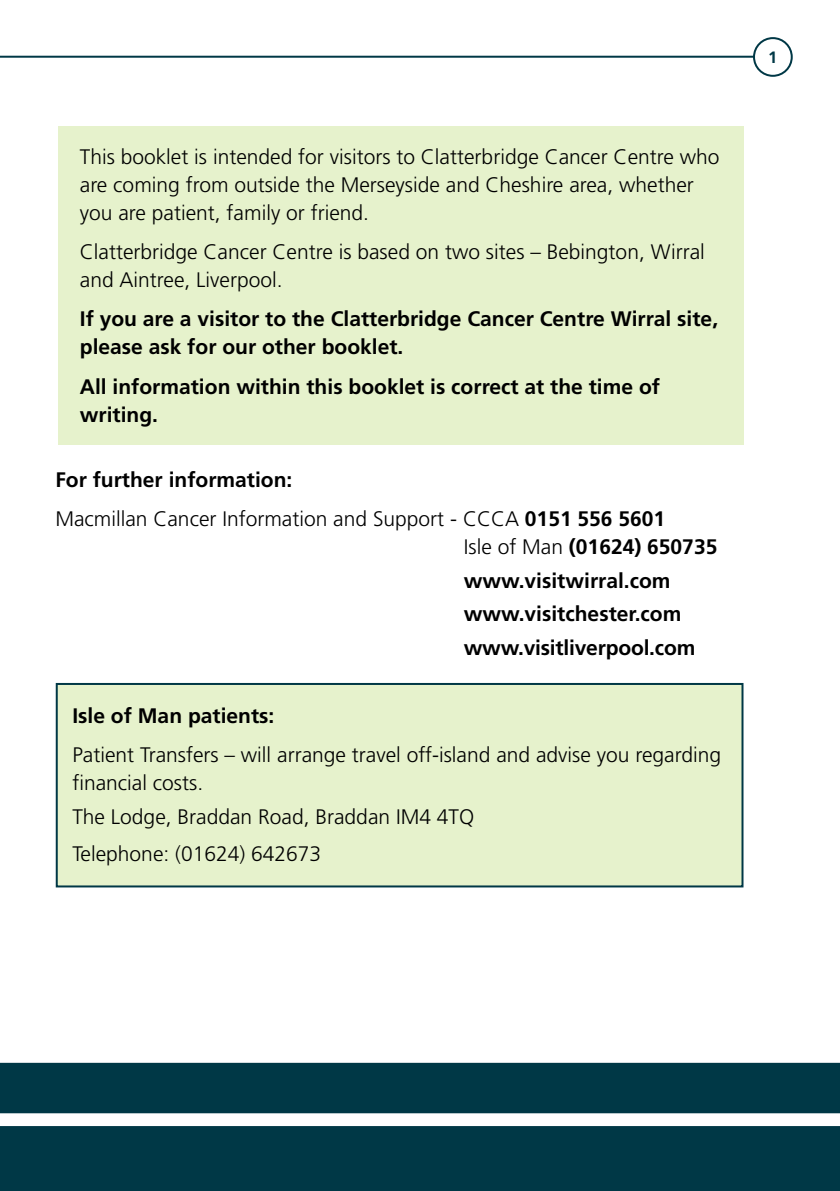
<style>
.page{position:relative;width:840px;height:1191px;background:#fff}
.page>*{position:absolute;margin:0;border:0;box-sizing:border-box;transform-origin:0 0}
.t1{font:300 21px/28px "Frutiger";color:#000}
.t2{font:700 21px/33.6px "Frutiger";color:#000}
.t3{font:700 16.4px "Frutiger";color:#003846}
.s1{font-weight:700}
.s2{font-weight:300}
</style>
<div class="page">
<div style="left:0;top:1062px;width:839px;height:129px;background:#003846"></div>
<svg style="left:0;top:1113px;width:839px;height:13px"></svg>
<div style="left:56px;top:683px;width:687px;height:204px;background:#e6f2cc;border:2px solid #003846"></div>
<div style="left:752px;top:37px;width:40px;height:40px;border:2px solid #003846;border-radius:50%"></div>
<hr style="left:0;top:56px;width:754px;height:2px;background:#003846">
<div style="left:58px;top:126px;width:685px;height:318px;background:#e6f2cc"></div>
<p class="t1" style="left:80px;top:142px;width:641px">This booklet is intended for visitors to Clatterbridge Cancer Centre who are coming from outside the Merseyside and Cheshire area, whether you are patient, family or friend.</p>
<p class="t1" style="left:80px;top:238px;width:626px">Clatterbridge Cancer Centre is based on two sites – Bebington, Wirral and Aintree, Liverpool.</p>
<p class="t2" style="left:80px;top:305px;width:639px;line-height:28px">If you are a visitor to the Clatterbridge Cancer Centre Wirral site, please ask for our other booklet.</p>
<p class="t2" style="left:80px;top:372px;width:581px;line-height:28px">All information within this booklet is correct at the time of writing.</p>
<p class="t1" style="left:55px;top:459px;width:611px;line-height:39.4px"><span class="s1">For further information:<br></span>Macmillan Cancer Information and Support - CCCA <span class="s1">0151 556 5601</span></p>
<p class="t2" style="left:463px;top:530px;width:255px"><span class="s2">Isle of Man</span> (01624) 650735 www.visitwirral.com www.visitchester.com www.visitliverpool.com</p>
<p class="t2" style="left:72px;top:698px;width:203px">Isle of Man patients:</p>
<p class="t1" style="left:72px;top:741px;width:649px">Patient Transfers – will arrange travel off-island and advise you regarding financial costs.</p>
<p class="t1" style="left:72px;top:797px;width:403px;line-height:37.6px">The Lodge, Braddan Road, Braddan IM4 4TQ<br>Telephone: (01624) 642673</p>
<p class="t3" style="left:767px;top:48px;width:11px">1</p>
</div>
